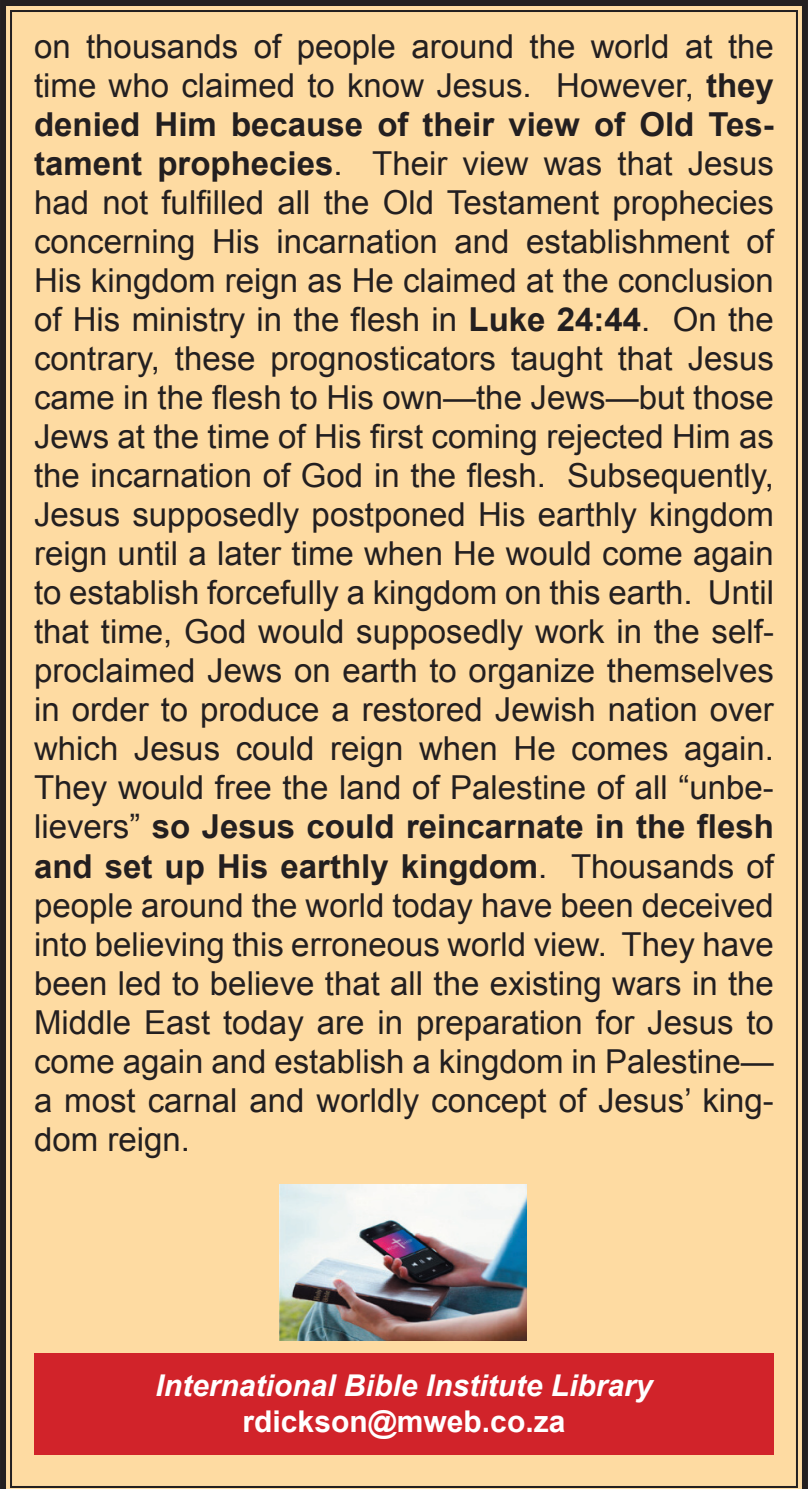
<style>
.page{position:relative;width:808px;height:1489px;background:#fff}
.page>*{position:absolute;margin:0;border:0;box-sizing:border-box;transform-origin:0 0}
.t1{font:33px/39px "Arial";color:#231f20;text-align:justify}
.t2{font:italic 700 30px "Arial";color:#fff}
.t3{font:700 30px "Arial";color:#fff}
.s1{font-weight:700}
</style>
<div class="page">
<div style="left:0;top:0;width:808px;height:1488px;background:#fedba2"></div>
<div style="left:34px;top:1352px;width:740px;height:102px;background:#d1232a"></div>
<img style="left:280px;top:1183px;width:246px;height:157px">
<p class="t1" style="left:34px;top:27px;width:741px">on thousands of people around the world at the time who claimed to know Jesus. However, <span class="s1">they denied Him because of their view of Old Tes&shy;tament prophecies</span>. Their view was that Jesus had not fulfilled all the Old Testament prophecies concerning His incarnation and establishment of His kingdom reign as He claimed at the conclusion of His ministry in the flesh in <span class="s1">Luke 24:44</span>. On the contrary, these prognosticators taught that Jesus came in the flesh to His own—the Jews—but those Jews at the time of His first coming rejected Him as the incarnation of God in the flesh. Subsequently, Jesus supposedly postponed His earthly kingdom reign until a later time when He would come again to establish forcefully a kingdom on this earth. Until that time, God would supposedly work in the self&shy;proclaimed Jews on earth to organize themselves in order to produce a restored Jewish nation over which Jesus could reign when He comes again.<br>They would free the land of Palestine of all “unbe&shy;lievers” <span class="s1">so Jesus could reincarnate in the flesh and set up His earthly kingdom</span>. Thousands of people around the world today have been deceived into believing this erroneous world view. They have been led to believe that all the existing wars in the Middle East today are in preparation for Jesus to come again and establish a kingdom in Palestine— a most carnal and worldly concept of Jesus’ king&shy;dom reign.</p>
<p class="t2" style="left:156px;top:1365px;width:498px">International Bible Institute Library</p>
<p class="t3" style="left:243px;top:1399px;width:324px">rdickson@mweb.co.za</p>
</div>
